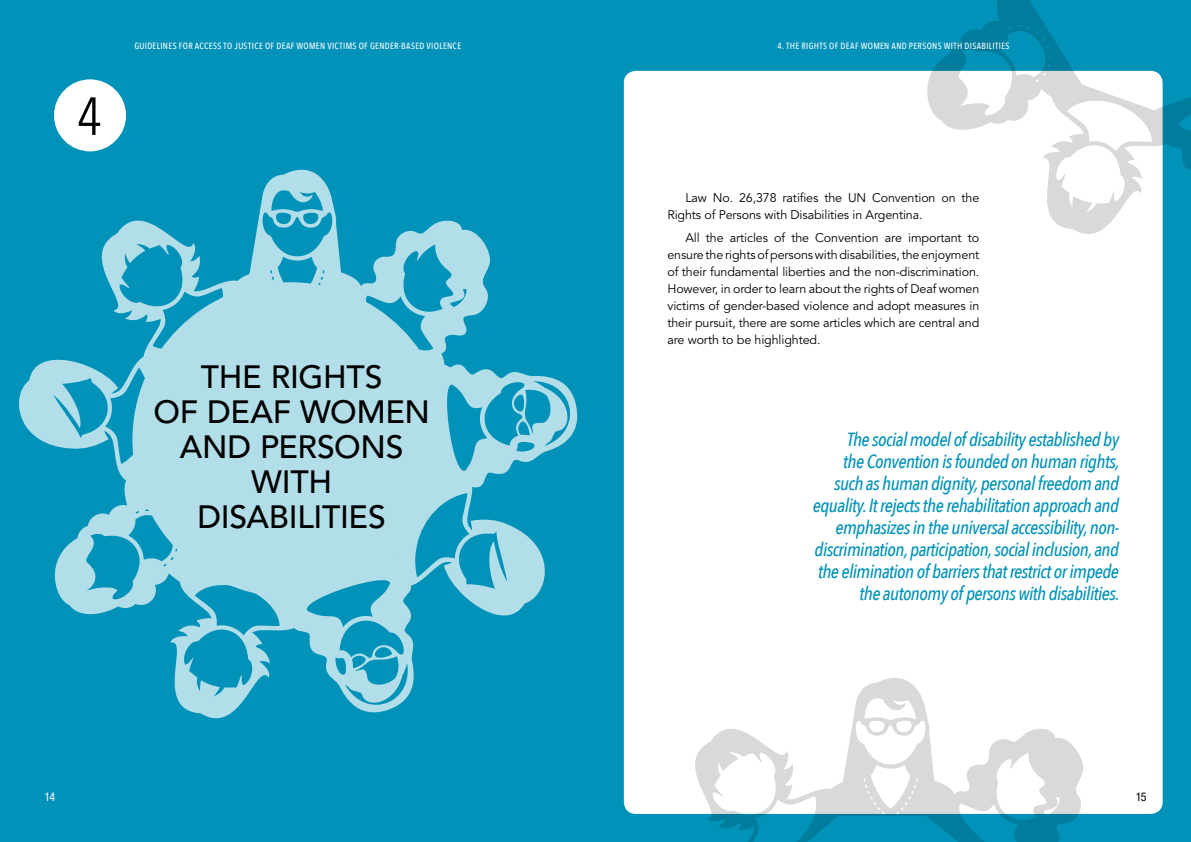
<style>
.page{position:relative;width:1191px;height:842px;background:#0092b8}
.page>*{position:absolute;margin:0;border:0;box-sizing:border-box;transform-origin:0 0}
.t1{font:53px "Avenir Next Condensed";color:#000}
.t2{font:500 32px/35px "Avenir LT Std";letter-spacing:-.01em;color:#000;text-align:center}
.t3{font:italic 500 19px/22px "Avenir Next Condensed";letter-spacing:-.03em;color:#0092b8;text-align:right}
.t4{font:12.5px/17px "Avenir LT Std";letter-spacing:-.01em;color:#000}
.t5{font:condensed 12px "Helvetica Neue LT Std";color:#000}
.t6{font:condensed 12px "Helvetica Neue LT Std";color:#fff}
.t7{font:500 9px "Avenir Next Condensed";letter-spacing:.035em;color:#fff}
</style>
<div class="page">
<div style="left:624px;top:71px;width:538px;height:743px;background:#fff;border-radius:12px"></div>
<svg style="left:915px;top:0;width:276px;height:235px"></svg>
<svg style="left:668px;top:678px;width:418px;height:164px"></svg>
<svg style="left:19px;top:169px;width:558px;height:550px"></svg>
<div style="left:132px;top:282px;width:315px;height:315px;background:#b2dee9;border-radius:50%"></div>
<div style="left:54px;top:79px;width:72px;height:72px;background:#fff;border-radius:50%"></div>
<h1 class="t1" style="left:77px;top:71px;width:26px">4</h1>
<p class="t7" style="left:134px;top:40px;width:328px">GUIDELINES FOR ACCESS TO JUSTICE OF DEAF WOMEN VICTIMS OF GENDER-BASED VIOLENCE</p>
<h2 class="t2" style="left:153px;top:360px;width:278px">THE RIGHTS<br>OF DEAF WOMEN<br>AND PERSONS<br>WITH<br>DISABILITIES</h2>
<p class="t6" style="left:44px;top:789px;width:12px">14</p>
<p class="t7" style="left:777px;top:40px;width:234px">4. THE RIGHTS OF DEAF WOMEN AND PERSONS WITH DISABILITIES</p>
<p class="t4" style="left:667px;top:190px;width:313px;text-indent:18px">Law No. 26,378 ratifies the UN Convention on the<br>Rights of Persons with Disabilities in Argentina.</p>
<p class="t4" style="left:667px;top:230px;width:313px;text-align:justify;text-indent:18px">All the articles of the Convention are important to ensure the rights of persons with disabilities, the enjoyment of their fundamental liberties and the non-discrimination.<br>However, in order to learn about the rights of Deaf women victims of gender-based violence and adopt measures in their pursuit, there are some articles which are central and are worth to be highlighted.</p>
<p class="t3" style="left:813px;top:428px;width:308px">The social model of disability established by<br>the Convention is founded on human rights, such as human dignity, personal freedom and equality. It rejects the rehabilitation approach and emphasizes in the universal accessibility, non&shy;discrimination, participation, social inclusion, and the elimination of barriers that restrict or impede the autonomy of persons with disabilities.</p>
<p class="t5" style="left:1135px;top:789px;width:12px">15</p>
</div>
